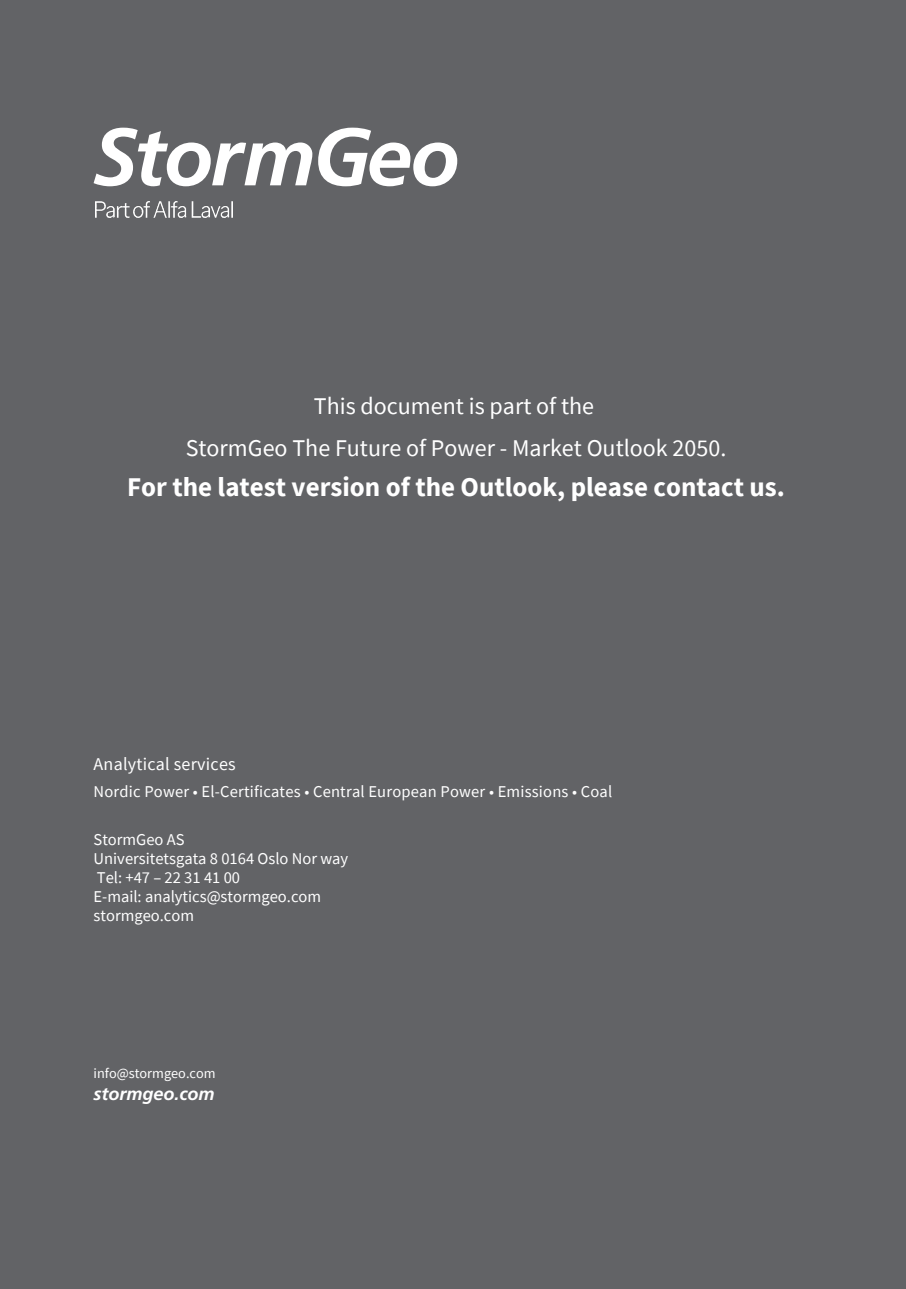
<style>
.page{position:relative;width:906px;height:1289px;background:#fff}
.page>*{position:absolute;margin:0;border:0;box-sizing:border-box;transform-origin:0 0}
.t1{font:700 27px "Source Sans Pro";color:#fff}
.t2{font:24px "Source Sans Pro";color:#fff}
.t3{font:18px "Source Sans Pro";letter-spacing:.015em;color:#fff}
.t4{font:italic 700 18px "Frutiger LT Std";color:#fff}
.t5{font:16.5px/19.2px "Source Sans Pro";color:#fff}
.t6{font:14.25px "Source Sans Pro";color:#fff}
</style>
<div class="page">
<div style="left:0;top:0;width:906px;height:1288px;background:#626366"></div>
<img style="left:95px;top:202px;width:138px;height:16px">
<svg style="left:94px;top:128px;width:218px;height:58px"></svg>
<svg style="left:318px;top:128px;width:139px;height:58px"></svg>
<p class="t2" style="left:314px;top:390px;width:282px">This document is part of the</p>
<p class="t2" style="left:186px;top:432px;width:542px">StormGeo The Future of Power - Market Outlook 2050.</p>
<p class="t1" style="left:127px;top:469px;width:659px">For the latest version of the Outlook, please contact us.</p>
<h3 class="t3" style="left:94px;top:752px;width:144px">Analytical services</h3>
<h1 class="t5" style="left:94px;top:781px;width:520px">Nordic Power • El-Certificates • Central European Power • Emissions • Coal</h1>
<h2 class="t5" style="left:94px;top:829px;width:256px">StormGeo AS<br>Universitetsgata 8 0164 Oslo Nor way<br>Tel: +47 – 22 31 41 00<br>E-mail: analytics@stormgeo.com stormgeo.com</h2>
<h3 class="t6" style="left:94px;top:1063px;width:123px">info@stormgeo.com</h3>
<h3 class="t4" style="left:94px;top:1086px;width:122px">stormgeo.com</h3>
</div>
